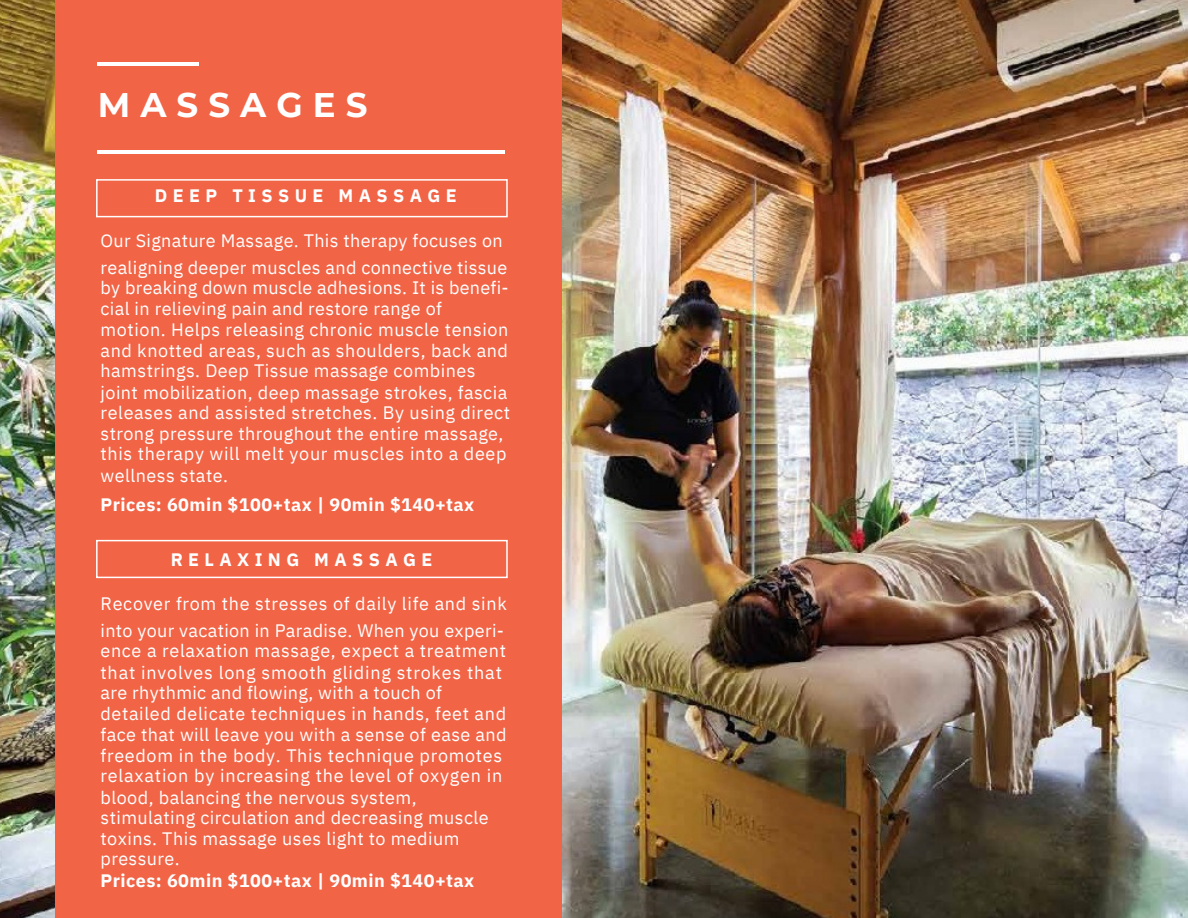
<style>
.page{position:relative;width:1188px;height:918px;background:#fff}
.page>*{position:absolute;margin:0;border:0;box-sizing:border-box;transform-origin:0 0}
.t1{font:700 34.05px "Montserrat";letter-spacing:.295em;color:#fff}
.t2{font:18px/20.9px "IBM Plex Sans";letter-spacing:.025em;color:#fff}
.t3{font:700 18px "IBM Plex Sans";letter-spacing:.025em;color:#fff}
.t4{font:700 18px "IBM Plex Sans";letter-spacing:.3em;color:#fff}
</style>
<div class="page">
<img style="left:0;top:0;width:1188px;height:918px">
<div style="left:55px;top:0;width:506px;height:918px;background:#f26446"></div>
<svg style="left:96px;top:179px;width:412px;height:38px"></svg>
<svg style="left:96px;top:540px;width:412px;height:38px"></svg>
<hr style="left:98px;top:151px;width:407px;height:3px;background:#fff">
<hr style="left:98px;top:62px;width:101px;height:3px;background:#fff">
<h1 class="t1" style="left:98px;top:84px;width:271px">MASSAGES</h1>
<p class="t4" style="left:155px;top:183px;width:303px">DEEP TISSUE MASSAGE</p>
<p class="t2" style="left:101px;top:226px;width:408px;line-height:27px">Our Signature Massage. This therapy focuses on realigning deeper muscles and connective tissue</p>
<p class="t2" style="left:101px;top:277px;width:411px">by breaking down muscle adhesions. It is benefi&shy;cial in relieving pain and restore range of motion. Helps releasing chronic muscle tension and knotted areas, such as shoulders, back and hamstrings. Deep Tissue massage combines joint mobilization, deep massage strokes, fascia releases and assisted stretches. By using direct strong pressure throughout the entire massage, this therapy will melt your muscles into a deep wellness state.</p>
<p class="t3" style="left:101px;top:493px;width:375px">Prices: 60min $100+tax | 90min $140+tax</p>
<p class="t4" style="left:171px;top:547px;width:263px">RELAXING MASSAGE</p>
<p class="t2" style="left:101px;top:590px;width:408px;line-height:27px">Recover from the stresses of daily life and sink into your vacation in Paradise. When you experi-</p>
<p class="t2" style="left:101px;top:640px;width:408px">ence a relaxation massage, expect a treatment that involves long smooth gliding strokes that are rhythmic and flowing, with a touch of detailed delicate techniques in hands, feet and face that will leave you with a sense of ease and freedom in the body. This technique promotes relaxation by increasing the level of oxygen in blood, balancing the nervous system, stimulating circulation and decreasing muscle toxins. This massage uses light to medium pressure.</p>
<p class="t3" style="left:101px;top:868px;width:375px">Prices: 60min $100+tax | 90min $140+tax</p>
</div>
